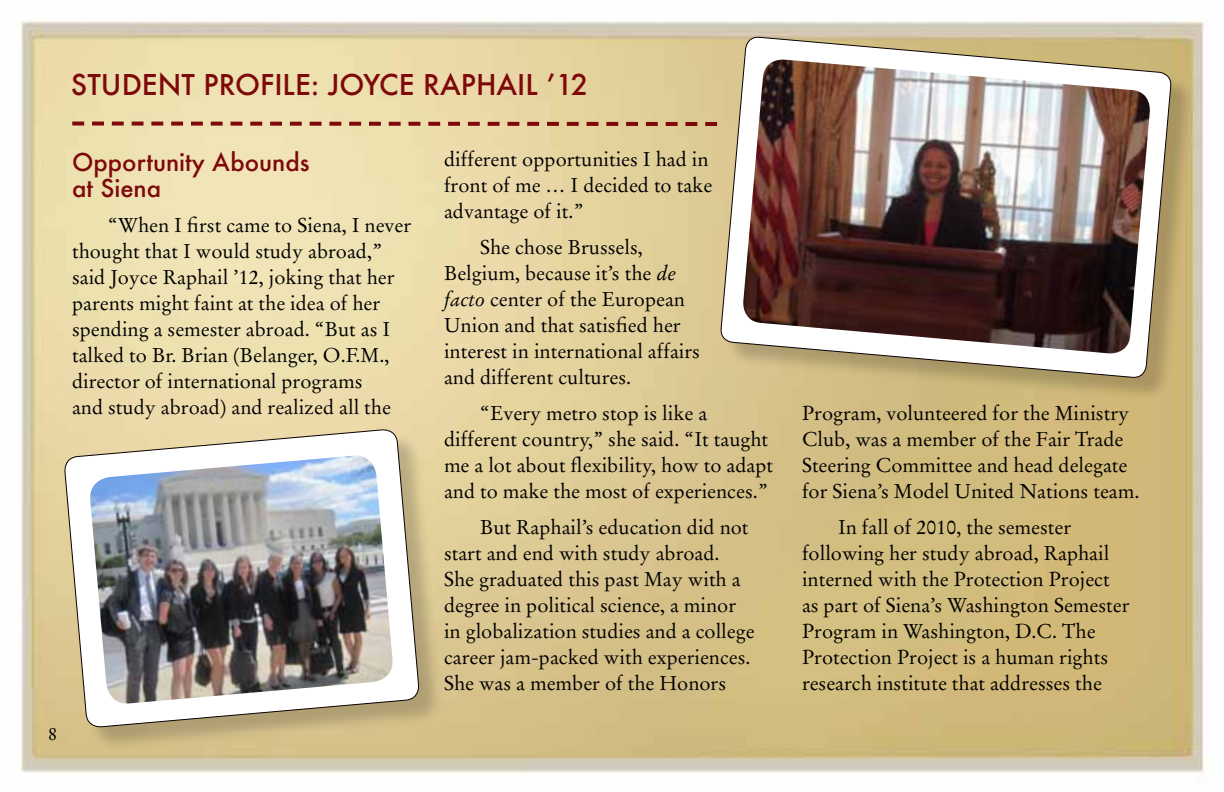
<style>
.page{position:relative;width:1224px;height:792px;background:#fff}
.page>*{position:absolute;margin:0;border:0;box-sizing:border-box;transform-origin:0 0}
.t1{font:500 28px "Futura";color:#7e080a}
.t2{font:500 24px/26px "Futura";color:#7e080a}
.t3{font:20px/26px "Stempel Garamond LT Std";color:#000}
.t4{font:18px "Stempel Garamond LT Std";color:#000}
.s1{font-style:italic}
</style>
<div class="page">
<img style="left:20px;top:20px;width:1188px;height:753px">
<svg style="left:72px;top:122px;width:645px;height:4px;background:#ac624e"></svg>
<div style="left:724px;top:40px;width:472px;height:363px;background:#000;opacity:.19"></div>
<svg style="left:720px;top:36px;width:452px;height:342px"></svg>
<img style="left:742px;top:60px;width:410px;height:295px">
<div style="left:68px;top:433px;width:375px;height:319px;background:#000;opacity:.19"></div>
<svg style="left:64px;top:429px;width:356px;height:299px"></svg>
<img style="left:88px;top:456px;width:306px;height:249px">
<h1 class="t1" style="left:71px;top:66px;width:519px">Student Profile: Joyce Raphail ’12</h1>
<p class="t2" style="left:72px;top:148px;width:239px">Opportunity Abounds at Siena</p>
<p class="t3" style="left:72px;top:212px;width:341px;text-indent:36px">“When I first came to Siena, I never thought that I would study abroad,” said Joyce Raphail ’12, joking that her parents might faint at the idea of her spending a semester abroad. “But as I talked to Br. Brian (Belanger, O.F.M., director of international programs<br>and study abroad) and realized all the</p>
<p class="t4" style="left:48px;top:723px;width:10px">8</p>
<p class="t3" style="left:444px;top:147px;width:270px">different opportunities I had in front of me … I decided to take advantage of it.”</p>
<p class="t3" style="left:444px;top:235px;width:258px;text-indent:36px">She chose Brussels,<br>Belgium, because it’s the <span class="s1">de facto</span> center of the European<br>Union and that satisfied her interest in international affairs and different cultures.</p>
<p class="t3" style="left:444px;top:401px;width:331px;text-indent:36px">“Every metro stop is like a different country,” she said. “It taught me a lot about flexibility, how to adapt and to make the most of experiences.”</p>
<p class="t3" style="left:444px;top:515px;width:312px;text-indent:36px">But Raphail’s education did not start and end with study abroad.<br>She graduated this past May with a degree in political science, a minor in globalization studies and a college career jam-packed with experiences.<br>She was a member of the Honors</p>
<p class="t3" style="left:802px;top:400px;width:339px">Program, volunteered for the Ministry Club, was a member of the Fair Trade Steering Committee and head delegate for Siena’s Model United Nations team.</p>
<p class="t3" style="left:802px;top:514px;width:329px;text-indent:36px">In fall of 2010, the semester following her study abroad, Raphail interned with the Protection Project as part of Siena’s Washington Semester Program in Washington, D.C. The Protection Project is a human rights research institute that addresses the</p>
</div>
